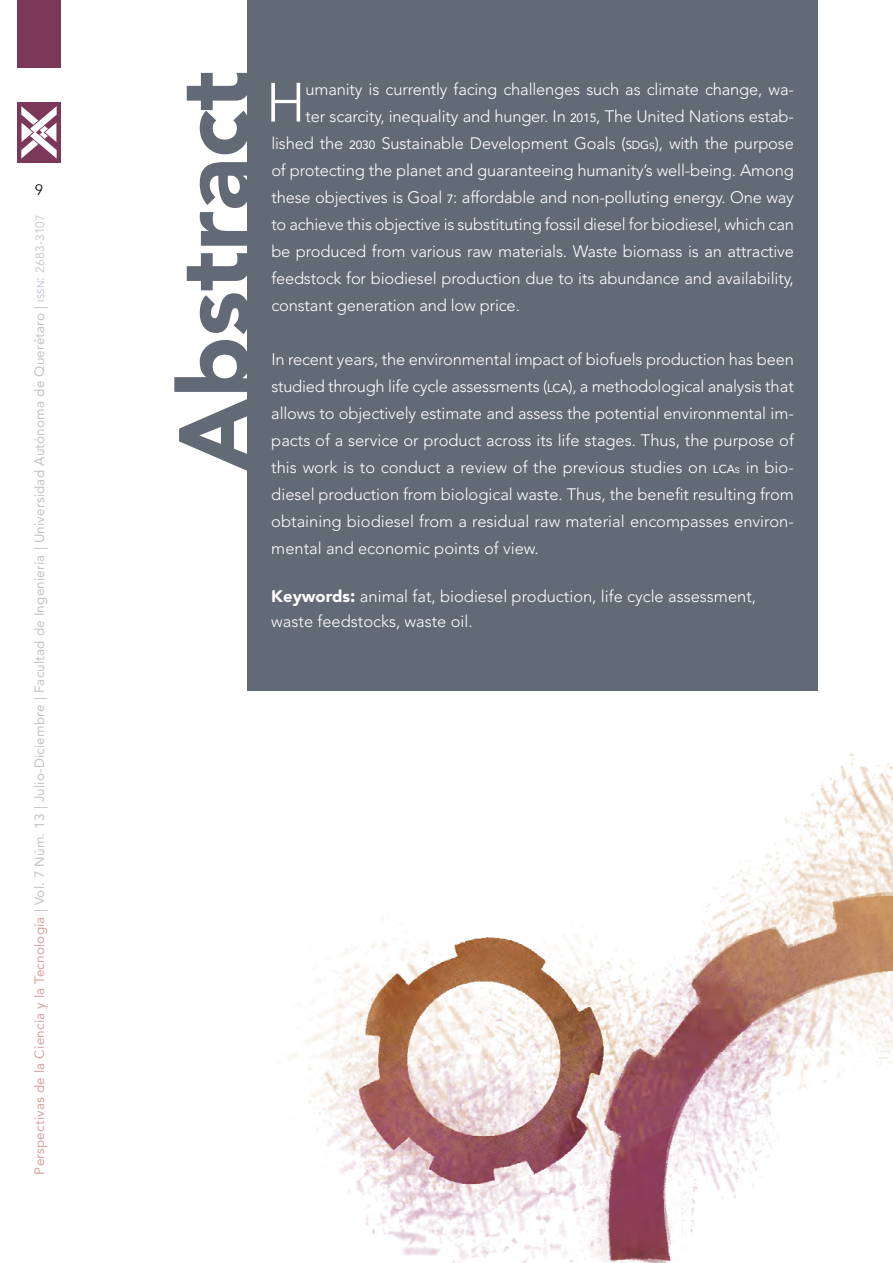
<style>
.page{position:relative;width:893px;height:1263px;background:#fff}
.page>*{position:absolute;margin:0;border:0;box-sizing:border-box;transform-origin:0 0}
.t1{font:300 54.6px "Avenir LT Std";color:#fff}
.t2{font:300 16.5px/27px "Avenir LT Std";letter-spacing:-.01em;color:#fff;text-align:justify}
.t3{font:300 15px "Avenir LT Std";color:#000}
.t4{font:13.5px "Avenir LT Std";letter-spacing:.015em;color:#878787}
.s1{color:#ab4641}
.s2{font-size:9.45px;color:#7a82a1}
.s3{font-size:12px}
.s4{font-weight:400;font-size:12px}
.s5{font-weight:400;font-size:11.55px}
.s6{font-size:13.5px}
.s7{font-weight:900}
.s8{font-weight:900;font-size:18px}
</style>
<div class="page">
<div style="left:18px;top:102px;width:43px;height:60px;background:#7c3858"></div>
<div style="left:18px;top:0;width:43px;height:68px;background:#7c3858"></div>
<svg style="left:21px;top:106px;width:36px;height:53px"></svg>
<div style="left:247px;top:0;width:571px;height:691px;background:#626a75"></div>
<svg style="left:174px;top:73px;width:73px;height:398px"></svg>
<img style="left:276px;top:753px;width:617px;height:510px">
<p class="t3" style="left:35px;top:181px;width:9px">9</p>
<p class="t4" style="left:32px;top:1175px;width:962px;rotate:-90deg"><span class="s1">Perspectivas de la Ciencia y la Tecnología</span> | Vol. 7 Núm. 13 | Julio-Diciembre | Facultad de Ingeniería | Universidad Autónoma de Querétaro | <span class="s2">ISSN</span>: <span class="s3">2683-3107</span></p>
<h1 class="t1" style="left:266px;top:71px;width:41px">H</h1>
<p class="t2" style="left:305px;top:75px;width:490px">umanity is currently facing challenges such as climate change, wa-</p>
<p class="t2" style="left:305px;top:102px;width:490px">ter scarcity, inequality and hunger. In <span class="s4">2015</span>, The United Nations estab-</p>
<p class="t2" style="left:271px;top:129px;width:524px">lished the <span class="s4">2030</span> Sustainable Development Goals (<span class="s5">SDG</span><span class="s6">s</span>), with the purpose</p>
<p class="t2" style="left:271px;top:156px;width:524px">of protecting the planet and guaranteeing humanity’s well-being. Among</p>
<p class="t2" style="left:271px;top:183px;width:524px">these objectives is Goal <span class="s4">7</span>: affordable and non-polluting energy. One way</p>
<p class="t2" style="left:271px;top:210px;width:524px">to achieve this objective is substituting fossil diesel for biodiesel, which can</p>
<p class="t2" style="left:271px;top:237px;width:524px">be produced from various raw materials. Waste biomass is an attractive</p>
<p class="t2" style="left:271px;top:264px;width:524px">feedstock for biodiesel production due to its abundance and availability,</p>
<p class="t2" style="left:271px;top:291px;width:250px">constant generation and low price.</p>
<p class="t2" style="left:271px;top:345px;width:524px">In recent years, the environmental impact of biofuels production has been studied through life cycle assessments (<span class="s5">LCA</span>), a methodological analysis that allows to objectively estimate and assess the potential environmental im&shy;pacts of a service or product across its life stages. Thus, the purpose of this work is to conduct a review of the previous studies on <span class="s5">LCA</span><span class="s3">s</span> in bio&shy;diesel production from biological waste. Thus, the benefit resulting from obtaining biodiesel from a residual raw material encompasses environ&shy;mental and economic points of view.</p>
<p class="t2" style="left:271px;top:584px;width:486px;line-height:24.8px"><span class="s7">Keywords</span><span class="s8">:</span> animal fat, biodiesel production, life cycle assessment, waste feedstocks, waste oil.</p>
</div>
